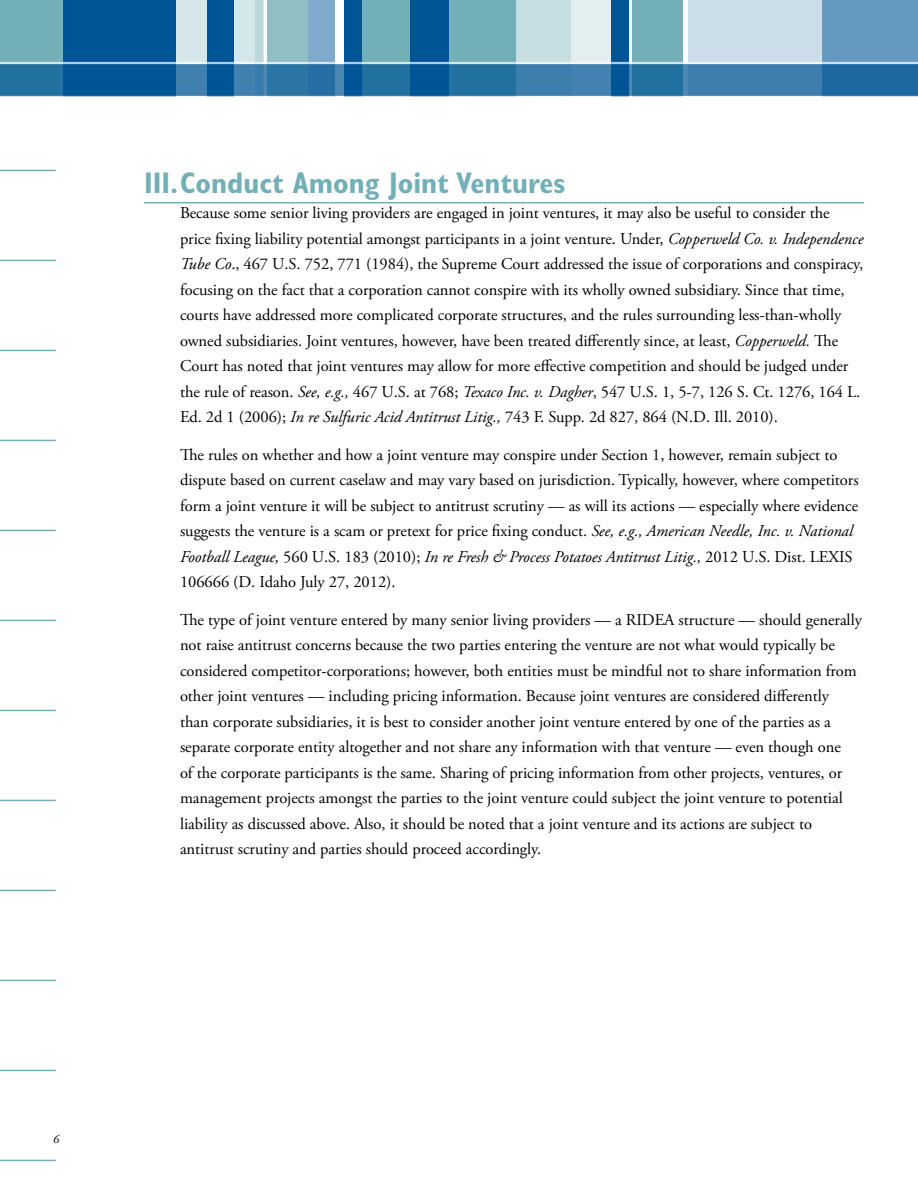
<style>
.page{position:relative;width:918px;height:1188px;background:#fff}
.page>*{position:absolute;margin:0;border:0;box-sizing:border-box;transform-origin:0 0}
.t1{font:700 condensed 30px "Gill Sans";color:#73afb6}
.t2{font:16.5px/25.5px "Adobe Garamond Pro";letter-spacing:-.005em;color:#000}
.t3{font:italic 12px "Adobe Garamond Pro";color:#000}
.s1{font-style:italic}
</style>
<div class="page">
<div style="left:154px;top:0;width:109px;height:97px;background:#d5e7e9"></div>
<hr style="left:0;top:170px;width:56px;height:1px;background:#73afb6">
<hr style="left:0;top:260px;width:56px;height:1px;background:#73afb6">
<hr style="left:0;top:350px;width:56px;height:1px;background:#73afb6">
<hr style="left:0;top:440px;width:56px;height:1px;background:#73afb6">
<hr style="left:0;top:530px;width:56px;height:1px;background:#73afb6">
<hr style="left:0;top:620px;width:56px;height:1px;background:#73afb6">
<hr style="left:0;top:710px;width:56px;height:1px;background:#73afb6">
<hr style="left:0;top:800px;width:56px;height:1px;background:#73afb6">
<hr style="left:0;top:890px;width:56px;height:1px;background:#73afb6">
<hr style="left:0;top:980px;width:56px;height:1px;background:#73afb6">
<hr style="left:0;top:1070px;width:56px;height:1px;background:#73afb6">
<hr style="left:0;top:1160px;width:56px;height:1px;background:#73afb6">
<div style="left:0;top:0;width:63px;height:97px;background:#73afb6"></div>
<div style="left:63px;top:0;width:113px;height:97px;background:#005596"></div>
<div style="left:449px;top:0;width:67px;height:97px;background:#73afb6"></div>
<div style="left:632px;top:0;width:51px;height:97px;background:#73afb6"></div>
<div style="left:516px;top:0;width:56px;height:97px;background:#c7dfe2"></div>
<div style="left:572px;top:0;width:39px;height:97px;background:#e3eff0"></div>
<div style="left:688px;top:0;width:135px;height:97px;background:#ccddea"></div>
<div style="left:823px;top:0;width:95px;height:97px;background:#6699c0"></div>
<div style="left:255px;top:0;width:8px;height:97px;background:#b9d7db"></div>
<div style="left:267px;top:0;width:43px;height:97px;background:#8fbfc5"></div>
<div style="left:361px;top:0;width:51px;height:97px;background:#73afb6"></div>
<div style="left:207px;top:0;width:27px;height:97px;background:#005596"></div>
<div style="left:344px;top:0;width:18px;height:97px;background:#005596"></div>
<div style="left:611px;top:0;width:18px;height:97px;background:#005596"></div>
<div style="left:411px;top:0;width:38px;height:97px;background:#005596"></div>
<div style="left:309px;top:0;width:26px;height:97px;background:#80aacb"></div>
<svg style="left:0;top:62px;width:918px;height:35px"></svg>
<hr style="left:144px;top:202px;width:720px;height:1px;background:#73afb6">
<h1 class="t1" style="left:144px;top:165px;width:423px">III.Conduct Among Joint Ventures</h1>
<p class="t2" style="left:180px;top:201px;width:685px">Because some senior living providers are engaged in joint ventures, it may also be useful to consider the price fixing liability potential amongst participants in a joint venture. Under, <span class="s1">Copperweld Co. v. Independence Tube Co</span>., 467 U.S. 752, 771 (1984), the Supreme Court addressed the issue of corporations and conspiracy, focusing on the fact that a corporation cannot conspire with its wholly owned subsidiary. Since that time, courts have addressed more complicated corporate structures, and the rules surrounding less-than-wholly owned subsidiaries. Joint ventures, however, have been treated differently since, at least, <span class="s1">Copperweld.</span> The Court has noted that joint ventures may allow for more effective competition and should be judged under the rule of reason. <span class="s1">See, e.g.,</span> 467 U.S. at 768; <span class="s1">Texaco Inc. v. Dagher</span>, 547 U.S. 1, 5-7, 126 S. Ct. 1276, 164 L.<br>Ed. 2d 1 (2006); <span class="s1">In re Sulfuric Acid Antitrust Litig.,</span> 743 F. Supp. 2d 827, 864 (N.D. Ill. 2010).</p>
<p class="t2" style="left:180px;top:443px;width:680px">The rules on whether and how a joint venture may conspire under Section 1, however, remain subject to dispute based on current caselaw and may vary based on jurisdiction. Typically, however, where competitors form a joint venture it will be subject to antitrust scrutiny — as will its actions — especially where evidence suggests the venture is a scam or pretext for price fixing conduct. <span class="s1">See, e.g., American Needle, Inc. v. National Football League,</span> 560 U.S. 183 (2010); <span class="s1">In re Fresh &amp; Process Potatoes Antitrust Litig.,</span> 2012 U.S. Dist. LEXIS 106666 (D. Idaho July 27, 2012).</p>
<p class="t2" style="left:180px;top:607px;width:683px">The type of joint venture entered by many senior living providers — a RIDEA structure — should generally not raise antitrust concerns because the two parties entering the venture are not what would typically be considered competitor-corporations; however, both entities must be mindful not to share information from other joint ventures — including pricing information. Because joint ventures are considered differently than corporate subsidiaries, it is best to consider another joint venture entered by one of the parties as a separate corporate entity altogether and not share any information with that venture — even though one<br>of the corporate participants is the same. Sharing of pricing information from other projects, ventures, or management projects amongst the parties to the joint venture could subject the joint venture to potential liability as discussed above. Also, it should be noted that a joint venture and its actions are subject to antitrust scrutiny and parties should proceed accordingly.</p>
<p class="t3" style="left:53px;top:1132px;width:7px">6</p>
</div>
